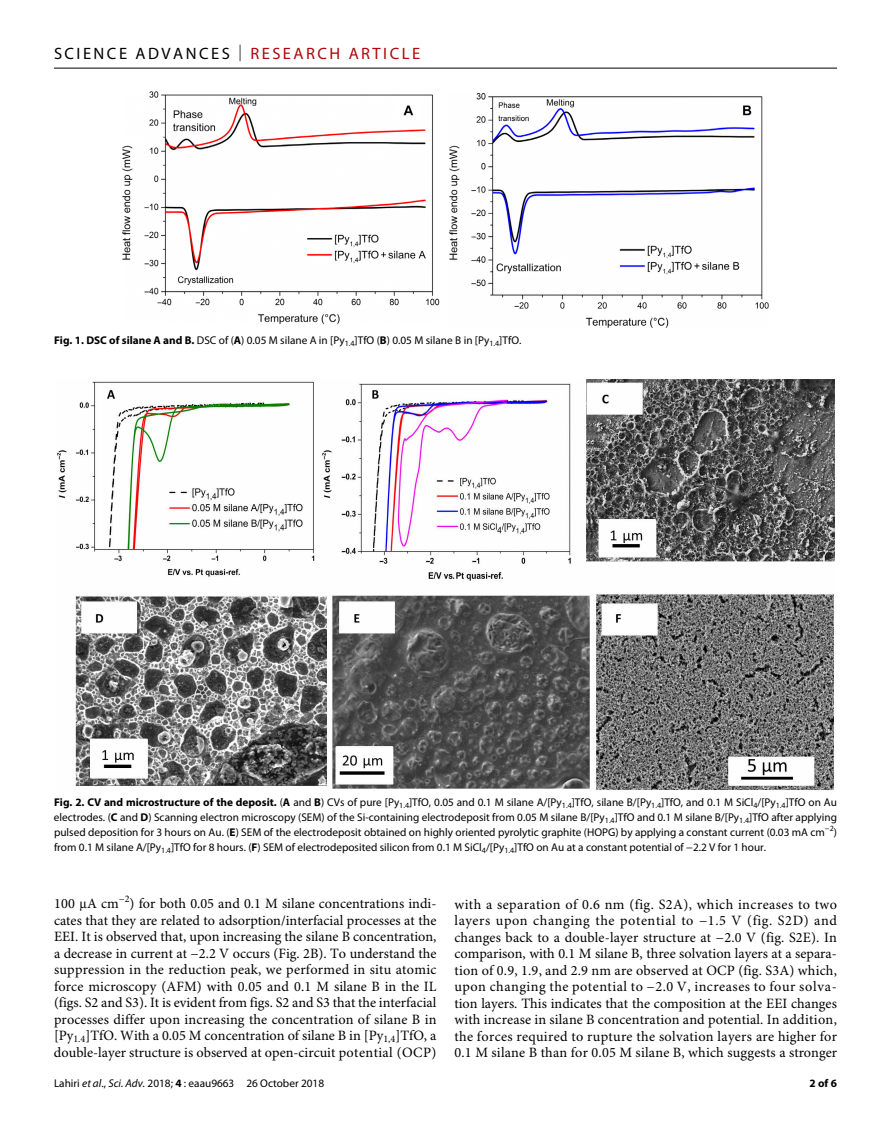
<style>
.page{position:relative;width:891px;height:1134px;background:#fff}
.page>*{position:absolute;margin:0;border:0;box-sizing:border-box;transform-origin:0 0}
.t1{font:16.5px "Myriad Pro";letter-spacing:.15em;color:#000}
.t2{font:14.25px/16.5px "Minion Pro";letter-spacing:.015em;color:#000;text-align:justify}
.t3{font:11.25px/15px "Myriad Pro";color:#000;text-align:justify}
.t4{font:700 11.25px "Myriad Pro";color:#000}
.s1{font-weight:300}
.s2{color:#b10508}
.s3{font-weight:700}
.s4{font-style:italic}
</style>
<div class="page">
<hr style="left:54px;top:68px;width:783px;height:1px;background:#000">
<img style="left:122px;top:91px;width:647px;height:237px">
<img style="left:57px;top:379px;width:778px;height:411px">
<p class="t1" style="left:54px;top:40px;width:368px">SCIENCE ADVANCES <span class="s1">|</span> <span class="s2">RESEARCH ARTICLE</span></p>
<p class="t3" style="left:54px;top:333px;width:469px"><span class="s3">Fig. 1. DSC of silane A and B.</span> DSC of (<span class="s3">A</span>) 0.05 M silane A in [Py<sub>1.4</sub>]TfO (<span class="s3">B</span>) 0.05 M silane B in [Py<sub>1.4</sub>]TfO.</p>
<p class="t3" style="left:54px;top:795px;width:785px"><span class="s3">Fig. 2. CV and microstructure of the deposit.</span> (<span class="s3">A</span> and <span class="s3">B</span>) CVs of pure [Py<sub>1.4</sub>]TfO, 0.05 and 0.1 M silane A/[Py<sub>1.4</sub>]TfO, silane B/[Py<sub>1.4</sub>]TfO, and 0.1 M SiCl<sub>4</sub>/[Py<sub>1.4</sub>]TfO on Au electrodes. (<span class="s3">C</span> and <span class="s3">D</span>) Scanning electron microscopy (SEM) of the Si-containing electrodeposit from 0.05 M silane B/[Py<sub>1.4</sub>]TfO and 0.1 M silane B/[Py<sub>1.4</sub>]TfO after applying pulsed deposition for 3 hours on Au. (<span class="s3">E</span>) SEM of the electrodeposit obtained on highly oriented pyrolytic graphite (HOPG) by applying a constant current (0.03 mA cm<sup>−2</sup>) from 0.1 M silane A/[Py<sub>1.4</sub>]TfO for 8 hours. (<span class="s3">F</span>) SEM of electrodeposited silicon from 0.1 M SiCl<sub>4</sub>/[Py<sub>1.4</sub>]TfO on Au at a constant potential of −2.2 V for 1 hour.</p>
<p class="t2" style="left:54px;top:897px;width:384px">100 A cm<sup>−2</sup>) for both 0.05 and 0.1 M silane concentrations indi&shy;cates that they are related to adsorption/interfacial processes at the EEI. It is observed that, upon increasing the silane B concentration, a decrease in current at −2.2 V occurs (Fig. 2B). To understand the suppression in the reduction peak, we performed in situ atomic force microscopy (AFM) with 0.05 and 0.1 M silane B in the IL (figs. S2 and S3). It is evident from figs. S2 and S3 that the interfacial processes differ upon increasing the concentration of silane B in [Py<sub>1.4</sub>]TfO. With a 0.05 M concentration of silane B in [Py<sub>1,4</sub>]TfO, a double-layer structure is observed at open-circuit potential (OCP)</p>
<p class="t2" style="left:454px;top:897px;width:384px">with a separation of 0.6 nm (fig. S2A), which increases to two layers upon changing the potential to −1.5 V (fig. S2D) and changes back to a double-layer structure at −2.0 V (fig. S2E). In comparison, with 0.1 M silane B, three solvation layers at a separa&shy;tion of 0.9, 1.9, and 2.9 nm are observed at OCP (fig. S3A) which, upon changing the potential to −2.0 V, increases to four solva&shy;tion layers. This indicates that the composition at the EEI changes with increase in silane B concentration and potential. In addition, the forces required to rupture the solvation layers are higher for 0.1 M silane B than for 0.05 M silane B, which suggests a stronger</p>
<p class="t3" style="left:54px;top:1076px;width:272px">Lahiri <span class="s4">et al</span>., <span class="s4">Sci. Adv.</span> 2018; <span class="s3">4</span> : eaau9663 26 October 2018</p>
<p class="t4" style="left:810px;top:1074px;width:29px">2 of 6</p>
</div>
